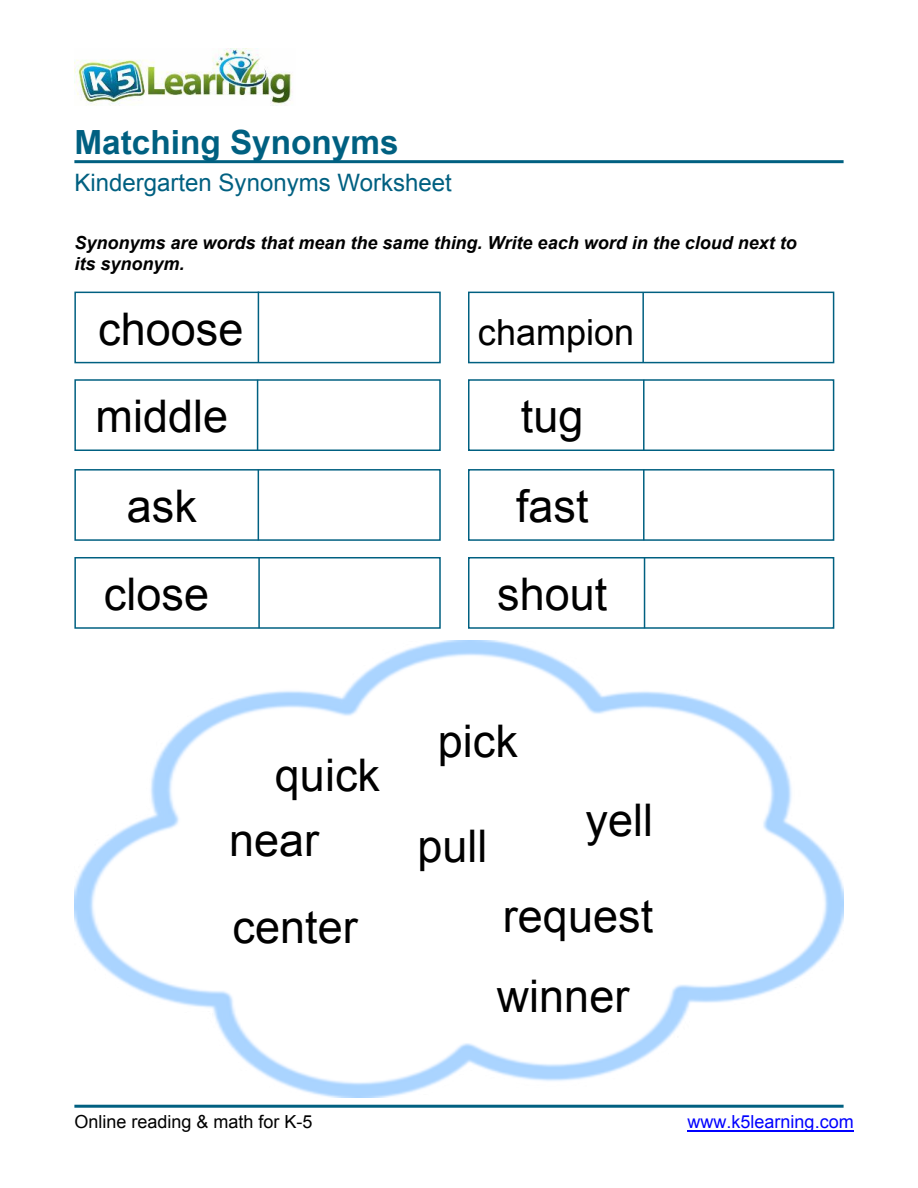
<style>
.page{position:relative;width:918px;height:1188px;background:#fff}
.page>*{position:absolute;margin:0;border:0;box-sizing:border-box;transform-origin:0 0}
.t1{font:45px/88.5px "Arial";color:#000;text-align:center}
.t2{font:36px "Arial";color:#000}
.t3{font:700 33.3px "Arial";color:#006081}
.t4{font:24px "Arial";color:#006081}
.t5{font:italic 700 18px/20.7px "Arial";color:#000}
.t6{font:18px "Arial";color:#000}
.t7{font:18px "Arial";color:#00f}
</style>
<div class="page">
<hr style="left:74px;top:160px;width:770px;height:3px;background:#006081">
<hr style="left:74px;top:1105px;width:770px;height:3px;background:#006081">
<hr style="left:687px;top:1130px;width:167px;height:2px;background:#00f">
<img style="left:74px;top:49px;width:219px;height:57px">
<div style="left:74px;top:292px;width:367px;height:71px;background:#fff;border:2px solid #006081"></div>
<div style="left:74px;top:379px;width:367px;height:72px;background:#fff;border:2px solid #006081"></div>
<div style="left:468px;top:292px;width:366px;height:71px;background:#fff;border:2px solid #006081"></div>
<div style="left:468px;top:379px;width:366px;height:72px;background:#fff;border:2px solid #006081"></div>
<div style="left:74px;top:469px;width:367px;height:72px;background:#fff;border:2px solid #006081"></div>
<div style="left:468px;top:469px;width:366px;height:72px;background:#fff;border:2px solid #006081"></div>
<div style="left:74px;top:557px;width:367px;height:72px;background:#fff;border:2px solid #006081"></div>
<div style="left:468px;top:557px;width:366px;height:72px;background:#fff;border:2px solid #006081"></div>
<img style="left:74px;top:640px;width:770px;height:458px">
<hr style="left:258px;top:292px;width:1px;height:70px;background:#006081">
<hr style="left:257px;top:380px;width:1px;height:71px;background:#006081">
<hr style="left:258px;top:470px;width:1px;height:70px;background:#006081">
<hr style="left:258px;top:557px;width:2px;height:71px;background:#006081">
<hr style="left:642px;top:292px;width:2px;height:71px;background:#006081">
<hr style="left:643px;top:380px;width:2px;height:71px;background:#006081">
<hr style="left:643px;top:470px;width:2px;height:70px;background:#006081">
<hr style="left:644px;top:557px;width:1px;height:71px;background:#006081">
<h3 class="t3" style="left:74px;top:129px;width:326px">Matching Synonyms</h3>
<h3 class="t4" style="left:74px;top:174px;width:379px">Kindergarten Synonyms Worksheet</h3>
<p class="t5" style="left:74px;top:234px;width:724px">Synonyms are words that mean the same thing. Write each word in the cloud next to its synonym.</p>
<h1 class="t1" style="left:96px;top:289px;width:149px">choose middle ask close</h1>
<h2 class="t2" style="left:478px;top:318px;width:158px">champion</h2>
<h1 class="t1" style="left:497px;top:376px;width:112px">tug fast shout</h1>
<h1 class="t1" style="left:275px;top:735px;width:107px">quick</h1>
<h1 class="t1" style="left:229px;top:800px;width:92px">near</h1>
<h1 class="t1" style="left:438px;top:701px;width:82px">pick</h1>
<h1 class="t1" style="left:417px;top:806px;width:72px">pull</h1>
<h1 class="t1" style="left:586px;top:780px;width:69px">yell</h1>
<h1 class="t1" style="left:232px;top:887px;width:127px">center</h1>
<h1 class="t1" style="left:503px;top:877px;width:152px">request</h1>
<h1 class="t1" style="left:497px;top:956px;width:134px">winner</h1>
<p class="t6" style="left:74px;top:1115px;width:240px">Online reading &amp; math for K-5</p>
<p class="t7" style="left:687px;top:1115px;width:168px">www.k5learning.com</p>
</div>
